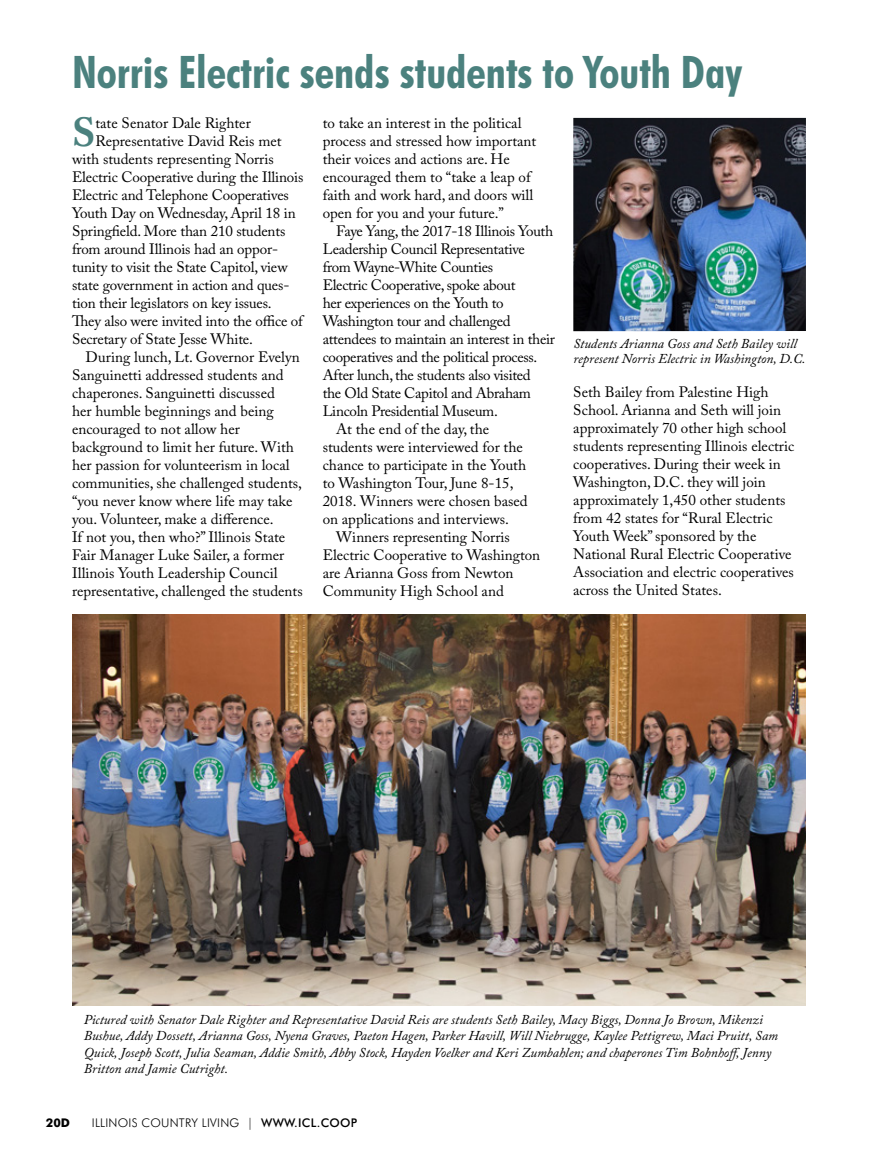
<style>
.page{position:relative;width:878px;height:1161px;background:#fff}
.page>*{position:absolute;margin:0;border:0;box-sizing:border-box;transform-origin:0 0}
.t1{font:700 condensed 45px "Futura BT";color:#4b817e}
.t2{font:700 40.35px "Adobe Caslon Pro";color:#4b817e}
.t3{font:15px/18px "Adobe Caslon Pro";color:#000}
.t4{font:15px "Adobe Caslon Pro";letter-spacing:-.02em;color:#000}
.t5{font:italic 13.5px/16.5px "Adobe Caslon Pro";color:#000}
.t6{font:300 12px "Futura BT";letter-spacing:.02em;color:#000}
.t7{font:700 12px "Futura BT";color:#000}
.s1{font-weight:500}
</style>
<div class="page">
<img style="left:72px;top:615px;width:734px;height:390px">
<img style="left:573px;top:118px;width:233px;height:213px">
<h1 class="t1" style="left:72px;top:45px;width:671px">Norris Electric sends students to Youth Day</h1>
<h2 class="t2" style="left:72px;top:108px;width:25px">S</h2>
<p class="t3" style="left:95px;top:114px;width:157px">tate Senator Dale Righter</p>
<p class="t3" style="left:95px;top:132px;width:188px">Representative David Reis met</p>
<p class="t3" style="left:72px;top:150px;width:203px">with students representing Norris</p>
<p class="t3" style="left:72px;top:168px;width:233px">Electric Cooperative during the Illinois</p>
<p class="t3" style="left:72px;top:186px;width:218px">Electric and Telephone Cooperatives</p>
<p class="t3" style="left:72px;top:204px;width:225px">Youth Day on Wednesday, April 18 in</p>
<p class="t3" style="left:72px;top:222px;width:215px">Springfield. More than 210 students</p>
<p class="t3" style="left:72px;top:240px;width:207px">from around Illinois had an oppor-</p>
<p class="t3" style="left:72px;top:258px;width:217px">tunity to visit the State Capitol, view</p>
<p class="t3" style="left:72px;top:276px;width:219px">state government in action and ques-</p>
<p class="t3" style="left:72px;top:294px;width:201px">tion their legislators on key issues.</p>
<p class="t3" style="left:72px;top:312px;width:232px">They also were invited into the office of</p>
<p class="t3" style="left:72px;top:330px;width:182px">Secretary of State Jesse White.</p>
<p class="t3" style="left:86px;top:348px;width:216px">During lunch, Lt. Governor Evelyn</p>
<p class="t3" style="left:72px;top:366px;width:213px">Sanguinetti addressed students and</p>
<p class="t3" style="left:72px;top:384px;width:204px">chaperones. Sanguinetti discussed</p>
<p class="t3" style="left:72px;top:402px;width:203px">her humble beginnings and being</p>
<p class="t3" style="left:72px;top:420px;width:169px">encouraged to not allow her</p>
<p class="t3" style="left:72px;top:438px;width:223px">background to limit her future. With</p>
<p class="t3" style="left:72px;top:456px;width:219px">her passion for volunteerism in local</p>
<p class="t3" style="left:72px;top:474px;width:231px">communities, she challenged students,</p>
<p class="t3" style="left:72px;top:492px;width:222px">“you never know where life may take</p>
<p class="t3" style="left:72px;top:510px;width:203px">you. Volunteer, make a difference.</p>
<p class="t3" style="left:72px;top:528px;width:215px">If not you, then who?” Illinois State</p>
<p class="t3" style="left:72px;top:546px;width:214px">Fair Manager Luke Sailer, a former</p>
<p class="t3" style="left:72px;top:564px;width:207px">Illinois Youth Leadership Council</p>
<p class="t3" style="left:72px;top:582px;width:232px">representative, challenged the students</p>
<p class="t3" style="left:323px;top:114px;width:215px">to take an interest in the political process and stressed how important their voices and actions are. He encouraged them to “take a leap of faith and work hard, and doors will open for you and your future.”</p>
<p class="t4" style="left:336px;top:222px;width:218px">Faye Yang, the 2017-18 Illinois Youth</p>
<p class="t4" style="left:323px;top:240px;width:204px">Leadership Council Representative</p>
<p class="t4" style="left:323px;top:258px;width:172px">from Wayne-White Counties</p>
<p class="t4" style="left:323px;top:276px;width:194px">Electric Cooperative, spoke about</p>
<p class="t4" style="left:323px;top:294px;width:183px">her experiences on the Youth to</p>
<p class="t4" style="left:323px;top:312px;width:189px">Washington tour and challenged</p>
<p class="t4" style="left:323px;top:330px;width:234px">attendees to maintain an interest in their</p>
<p class="t4" style="left:323px;top:348px;width:216px">cooperatives and the political process.</p>
<p class="t4" style="left:323px;top:366px;width:210px">After lunch, the students also visited</p>
<p class="t4" style="left:323px;top:384px;width:210px">the Old State Capitol and Abraham</p>
<p class="t4" style="left:323px;top:402px;width:177px">Lincoln Presidential Museum.</p>
<p class="t3" style="left:336px;top:420px;width:154px">At the end of the day, the</p>
<p class="t3" style="left:323px;top:438px;width:202px">students were interviewed for the</p>
<p class="t3" style="left:323px;top:456px;width:205px">chance to participate in the Youth</p>
<p class="t3" style="left:323px;top:474px;width:192px">to Washington Tour, June 8-15,</p>
<p class="t3" style="left:323px;top:492px;width:206px">2018. Winners were chosen based</p>
<p class="t3" style="left:323px;top:510px;width:188px">on applications and interviews.</p>
<p class="t3" style="left:336px;top:528px;width:175px">Winners representing Norris</p>
<p class="t3" style="left:323px;top:546px;width:219px">Electric Cooperative to Washington</p>
<p class="t3" style="left:323px;top:564px;width:192px">are Arianna Goss from Newton</p>
<p class="t3" style="left:323px;top:582px;width:183px">Community High School and</p>
<p class="t5" style="left:573px;top:336px;width:233px;line-height:15px">Students Arianna Goss and Seth Bailey will represent Norris Electric in Washington, D.C.</p>
<p class="t3" style="left:573px;top:383px;width:222px">Seth Bailey from Palestine High School. Arianna and Seth will join approximately 70 other high school students representing Illinois electric cooperatives. During their week in Washington, D.C. they will join approximately 1,450 other students from 42 states for “Rural Electric Youth Week” sponsored by the National Rural Electric Cooperative Association and electric cooperatives across the United States.</p>
<p class="t5" style="left:84px;top:1011px;width:695px">Pictured with Senator Dale Righter and Representative David Reis are students Seth Bailey, Macy Biggs, Donna Jo Brown, Mikenzi Bushue, Addy Dossett, Arianna Goss, Nyena Graves, Paeton Hagen, Parker Havill, Will Niebrugge, Kaylee Pettigrew, Maci Pruitt, Sam Quick, Joseph Scott, Julia Seaman, Addie Smith, Abby Stock, Hayden Voelker and Keri Zumbahlen; and chaperones Tim Bohnhoff, Jenny Britton and Jamie Cutright.</p>
<p class="t7" style="left:46px;top:1116px;width:24px">20d</p>
<p class="t6" style="left:92px;top:1116px;width:267px">ILLINOIS COUNTRY LIVING | <span class="s1">WWW.ICL.COOP</span></p>
</div>
